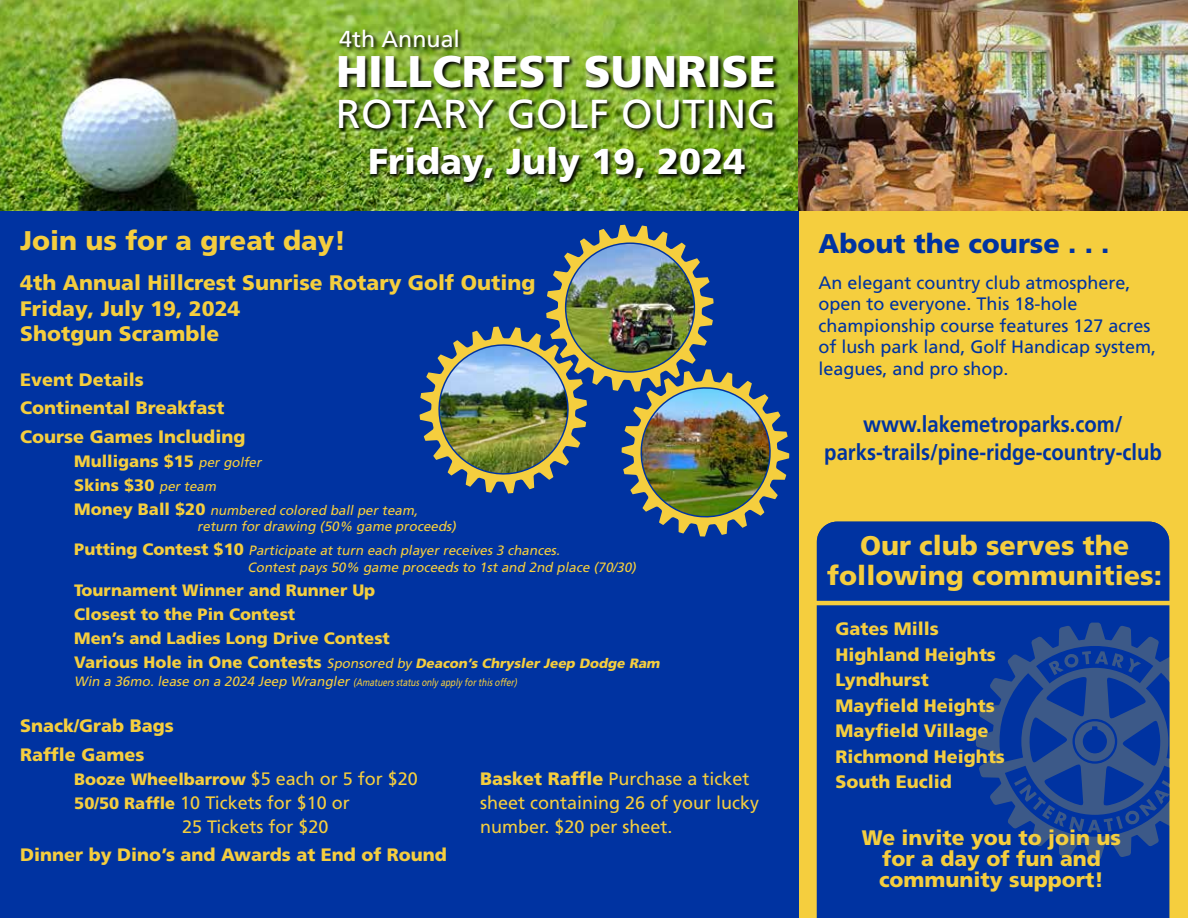
<style>
.page{position:relative;width:1188px;height:918px;background:#fff}
.page>*{position:absolute;margin:0;border:0;box-sizing:border-box;transform-origin:0 0}
.t1{font:900 44.25px "Frutiger LT Pro";color:#fff}
.t2{font:40.5px "Frutiger LT Pro";letter-spacing:.01em;color:#fff}
.t3{font:900 36px "Frutiger LT Pro";color:#fff}
.t4{font:900 27px/30px "Frutiger LT Pro";color:#f5ce3e;text-align:center}
.t5{font:900 27px "Frutiger LT Pro";color:#0033a1}
.t6{font:23.1px "Frutiger LT Pro";color:#fff}
.t7{font:700 22.5px/28.5px "Frutiger LT Pro";color:#0033a1;text-align:center;scale:.9 1}
.t8{font:900 21px/25.2px "Frutiger LT Pro";color:#f5ce3e}
.t9{font:900 18px/25.5px "Frutiger LT Pro";color:#f5ce3e}
.t10{font:18px/21.6px "Frutiger LT Pro";color:#0033a1}
.t11{font:18px/24px "Frutiger LT Pro";color:#f5ce3e}
.t12{font:900 16.5px/24px "Frutiger LT Pro";color:#f5ce3e}
.t13{font:italic 13.5px/16.5px "Frutiger LT Pro";color:#f5ce3e}
.t14{font:italic 900 13.5px "Frutiger LT Pro";color:#f5ce3e}
.t15{font:italic 10.5px "Frutiger LT Pro";color:#f5ce3e;scale:.8 1}
.s1{font-weight:400;font-style:italic;font-size:13.5px}
.s2{font-weight:900;font-style:normal;font-size:16.5px}
.s3{font-style:normal;font-size:16.5px}
.s4{font-weight:400}
.s5{font-size:13.5px}
.s6{font-weight:400;font-size:18px}
.s7{font-weight:900;font-size:16.5px}
.s8{font-weight:900}
</style>
<div class="page">
<div style="left:798px;top:210px;width:390px;height:708px;background:#f5ce3e"></div>
<div style="left:0;top:205px;width:798px;height:713px;background:#0033a1"></div>
<img style="left:0;top:0;width:798px;height:210px">
<img style="left:798px;top:0;width:390px;height:211px">
<svg style="left:338px;top:29px;width:442px;height:105px;background:#638527"></svg>
<img style="left:369px;top:146px;width:382px;height:42px">
<img style="left:420px;top:225px;width:369px;height:312px">
<div style="left:817px;top:522px;width:352px;height:396px;background:#0033a1"></div>
<svg style="left:976px;top:623px;width:193px;height:237px"></svg>
<svg style="left:978px;top:625px;width:191px;height:233px;background:#133f98"></svg>
<svg style="left:1000px;top:646px;width:169px;height:191px;background:#1e4694"></svg>
<hr style="left:808px;top:601px;width:371px;height:4px;background:#f5ce3e">
<p class="t6" style="left:339px;top:26px;width:122px">4th Annual</p>
<h1 class="t1" style="left:336px;top:45px;width:441px">HILLCREST SUNRISE</h1>
<h2 class="t2" style="left:336px;top:90px;width:442px">ROTARY GOLF OUTING</h2>
<h3 class="t3" style="left:368px;top:140px;width:379px">Friday, July 19, 2024</h3>
<h3 class="t4" style="left:20px;top:226px;width:327px">Join us for a great day!</h3>
<p class="t8" style="left:20px;top:270px;width:517px">4th Annual Hillcrest Sunrise Rotary Golf Outing<br>Friday, July 19, 2024<br>Shotgun Scramble</p>
<p class="t9" style="left:20px;top:365px;width:227px;line-height:28.5px">Event Details<br>Continental Breakfast<br>Course Games Including</p>
<p class="t12" style="left:74px;top:449px;width:191px">Mulligans $15 <span class="s1">per golfer<br></span>Skins $30 <span class="s1">per team</span></p>
<p class="t13" style="left:197px;top:502px;width:263px;text-indent:-123px"><span class="s2">M o n ey Ba l l $ 2 0</span> numbered colored ball per team, return for drawing (50% game proceeds)</p>
<p class="t13" style="left:248px;top:543px;width:393px;text-indent:-173px"><span class="s2">P u tt i n g C o n t e st $ 1 0</span> Participate at turn each player receives 3 chances.<br>Contest pays 50% game proceeds to 1st and 2nd place (70/30)</p>
<p class="t12" style="left:74px;top:578px;width:317px">Tournament Winner and Runner Up<br>Closest to the Pin Contest<br>Men’s and Ladies Long Drive Contest</p>
<p class="t14" style="left:74px;top:655px;width:590px"><span class="s3">Va r i o u s H o l e i n O n e C o n t e s t s</span> <span class="s4">Sponsored by</span> Deacon’s Chrysler Jeep Dodge Ram</p>
<p class="t15" style="left:74px;top:676px;width:558px"><span class="s5">Win a 36mo. lease on a 2024 Jeep Wrangler</span> (Amatuersstatusonly apply forthisoffer)</p>
<p class="t9" style="left:20px;top:712px;width:155px;line-height:28.5px">Snack/Grab Bags<br>Raffle Games</p>
<p class="t12" style="left:74px;top:767px;width:345px">Booze Wheelbarrow <span class="s6">$5 each or 5 for $20</span></p>
<p class="t11" style="left:182px;top:791px;width:169px;text-indent:-108px"><span class="s7">50/50 Raffle</span> 10 Tickets for $10 or<br>25 Tickets for $20</p>
<p class="t9" style="left:20px;top:842px;width:428px">Dinner by Dino’s and Awards at End of Round</p>
<p class="t11" style="left:480px;top:767px;width:281px"><span class="s8">Basket Raffle</span> Purchase a ticket sheet containing 26 of your lucky number. $20 per sheet.</p>
<h3 class="t5" style="left:818px;top:227px;width:293px">About the course . . .</h3>
<p class="t10" style="left:818px;top:272px;width:339px">An elegant country club atmosphere, open to everyone. This 18-hole championship course features 127 acres of lush park land, Golf Handicap system, leagues, and pro shop.</p>
<p class="t7" style="left:824px;top:410px;width:377px">www.lakemetroparks.com/ parks-trails/pine-ridge-country-club</p>
<h3 class="t4" style="left:827px;top:530px;width:336px">Our club serves the following communities:</h3>
<p class="t9" style="left:835px;top:616px;width:171px">Gates Mills<br>Highland Heights<br>Lyndhurst<br>Mayfield Heights<br>Mayfield Village<br>Richmond Heights<br>South Euclid</p>
<p class="t8" style="left:862px;top:827px;width:261px;line-height:21px;text-align:center">We invite you to join us for a day of fun and community support!</p>
</div>
